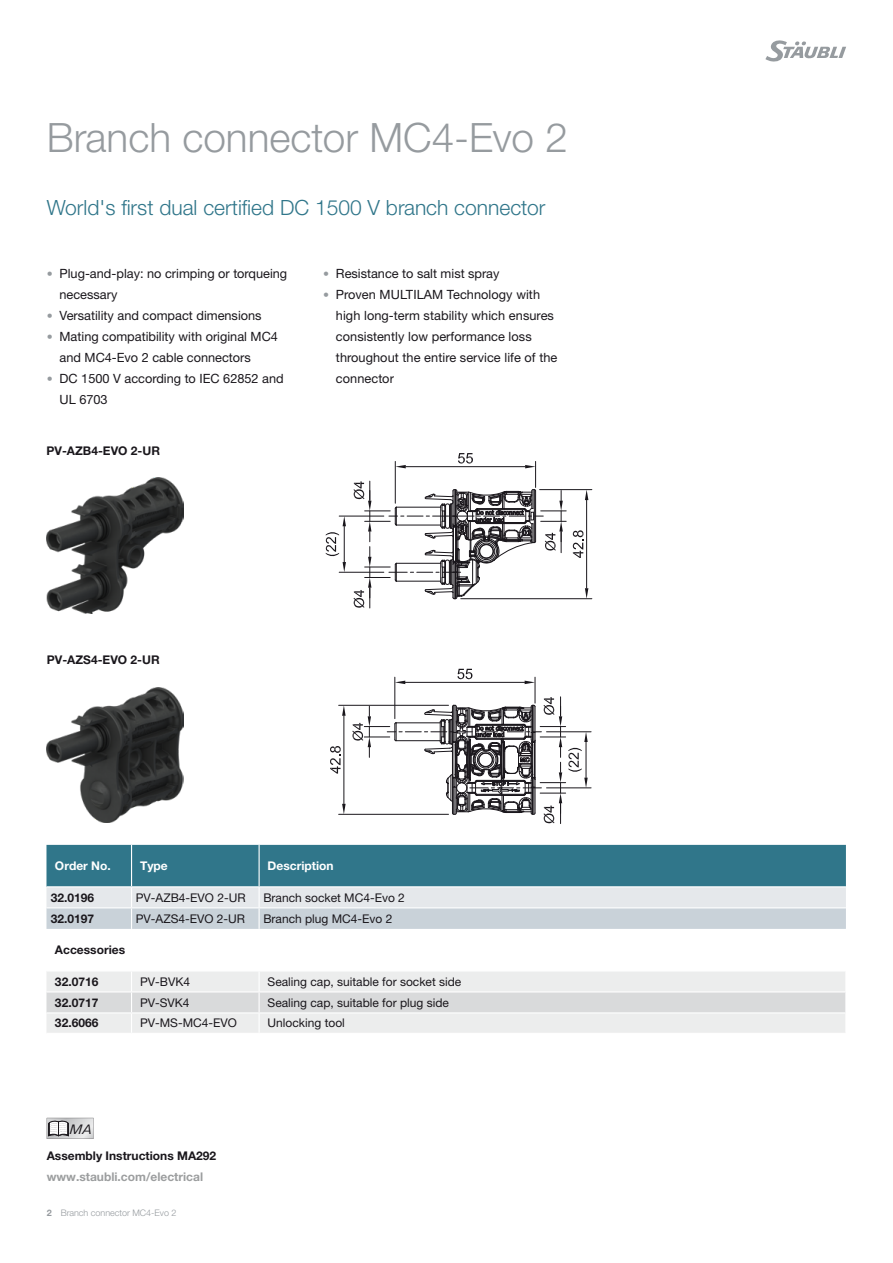
<style>
.page{position:relative;width:893px;height:1263px;background:#fff}
.page>*{position:absolute;margin:0;border:0;box-sizing:border-box;transform-origin:0 0}
.Headline_Inside_DE{font:300 40.5px "Helvetica Neue LTW1 G";color:#969b9f}
.Subheadline_Inside_E{font:300 21px "Helvetica Neue LTW1 G";color:#30768a}
.t1{font:italic 13.2px "Linotype Univers 431";color:#1a171c}
.t2{font:12.75px/21px "Helvetica Neue LTW1 G";color:#1a171c}
.Table_Body_neutral{font:12px "Helvetica Neue LTW1 G";color:#1a171c}
.Assembly_instruction{font:700 12px/21px "Helvetica Neue LTW1 G";color:#9c9e9f}
.Order-No_neutral{font:700 12px "Helvetica Neue LTW1 G";color:#1a171c}
.Caption_Inside_neutr{font:700 12px "Helvetica Neue LTW1 G";color:#1a171c}
.Table_Header_blue_ne{font:700 12px "Helvetica Neue LTW1 G";color:#fff}
.Table_Header_blue_ne-2{font:700 12px "Helvetica Neue LTW1 G";color:#1a171c}
.t3{font:300 9px "Helvetica Neue LTW1 G";color:#969b9f}
.s1{font-weight:300;font-size:12px;color:#969b9f}
.s2{color:#1a171c}
.s3{font-weight:700}
</style>
<div class="page">
<svg style="left:765px;top:40px;width:81px;height:22px"></svg>
<img style="left:46px;top:477px;width:137px;height:137px">
<img style="left:46px;top:688px;width:137px;height:134px">
<hr style="left:461px;top:598px;width:131px;height:1px;background:#1a171c">
<hr style="left:540px;top:489px;width:52px;height:1px;background:#1a171c">
<hr style="left:586px;top:500px;width:1px;height:88px;background:#1a171c">
<svg style="left:585px;top:588px;width:3px;height:11px"></svg>
<svg style="left:585px;top:490px;width:3px;height:10px"></svg>
<svg style="left:573px;top:530px;width:11px;height:28px"></svg>
<hr style="left:339px;top:572px;width:45px;height:1px;background:#1a171c">
<hr style="left:339px;top:516px;width:45px;height:1px;background:#1a171c">
<svg style="left:326px;top:516px;width:20px;height:56px"></svg>
<svg style="left:353px;top:453px;width:213px;height:155px"></svg>
<hr style="left:339px;top:814px;width:109px;height:1px;background:#1a171c">
<hr style="left:339px;top:705px;width:109px;height:1px;background:#1a171c">
<hr style="left:344px;top:716px;width:1px;height:88px;background:#1a171c">
<svg style="left:342px;top:804px;width:4px;height:10px"></svg>
<svg style="left:342px;top:705px;width:4px;height:11px"></svg>
<svg style="left:330px;top:746px;width:11px;height:28px"></svg>
<hr style="left:546px;top:788px;width:45px;height:1px;background:#1a171c">
<hr style="left:546px;top:731px;width:45px;height:1px;background:#1a171c">
<svg style="left:352px;top:669px;width:236px;height:155px"></svg>
<svg style="left:46px;top:845px;width:800px;height:84px;background:#86abb7"></svg>
<hr style="left:46px;top:886px;width:86px;height:1px;background:#fff">
<hr style="left:132px;top:886px;width:127px;height:1px;background:#fff">
<hr style="left:259px;top:886px;width:587px;height:1px;background:#fff">
<svg style="left:46px;top:972px;width:800px;height:61px;background:#e6e7e7"></svg>
<svg style="left:47px;top:1118px;width:47px;height:21px"></svg>
<p class="Headline_Inside_DE" style="left:47px;top:113px;width:523px">Branch connector MC4-Evo 2</p>
<p class="Subheadline_Inside_E" style="left:47px;top:194px;width:500px">World's first dual certified DC 1500 V branch connector</p>
<p class="t2" style="left:60px;top:263px;width:229px;text-indent:-13px"><span class="s1">•</span> Plug-and-play: no crimping or torqueing necessary</p>
<p class="t2" style="left:47px;top:305px;width:216px"><span class="s1">•</span> Versatility and compact dimensions</p>
<p class="t2" style="left:60px;top:326px;width:220px;text-indent:-13px"><span class="s1">•</span> Mating compatibility with original MC4 and MC4-Evo 2 cable connectors</p>
<p class="t2" style="left:60px;top:368px;width:226px;text-indent:-13px"><span class="s1">•</span> DC 1500 V according to IEC 62852 and<br>UL 6703</p>
<p class="Caption_Inside_neutr" style="left:46px;top:443px;width:115px">PV-AZB4-EVO 2-UR</p>
<p class="t2" style="left:323px;top:263px;width:178px"><span class="s1">•</span> Resistance to salt mist spray</p>
<p class="t2" style="left:336px;top:284px;width:223px;text-indent:-13px"><span class="s1">•</span> Proven MULTILAM Technology with high long-term stability which ensures consistently low performance loss throughout the entire service life of the connector</p>
<p class="Caption_Inside_neutr" style="left:47px;top:653px;width:114px">PV-AZS4-EVO 2-UR</p>
<p class="Table_Header_blue_ne" style="left:55px;top:858px;width:57px">Order No.</p>
<p class="Table_Header_blue_ne" style="left:140px;top:858px;width:29px">Type</p>
<p class="Table_Header_blue_ne" style="left:268px;top:858px;width:67px">Description</p>
<p class="Order-No_neutral" style="left:51px;top:890px;width:45px">32.0196</p>
<p class="Table_Body_neutral" style="left:136px;top:890px;width:111px">PV-AZB4-EVO 2-UR</p>
<p class="Table_Body_neutral" style="left:263px;top:890px;width:143px">Branch socket MC4-Evo 2</p>
<p class="Order-No_neutral" style="left:51px;top:911px;width:45px">32.0197</p>
<p class="Table_Body_neutral" style="left:136px;top:911px;width:111px">PV-AZS4-EVO 2-UR</p>
<p class="Table_Body_neutral" style="left:263px;top:911px;width:131px">Branch plug MC4-Evo 2</p>
<p class="Table_Header_blue_ne-2" style="left:55px;top:942px;width:72px">Accessories</p>
<p class="Order-No_neutral" style="left:55px;top:974px;width:45px">32.0716</p>
<p class="Table_Body_neutral" style="left:140px;top:974px;width:52px">PV-BVK4</p>
<p class="Table_Body_neutral" style="left:268px;top:974px;width:195px">Sealing cap, suitable for socket side</p>
<p class="Order-No_neutral" style="left:55px;top:995px;width:45px">32.0717</p>
<p class="Table_Body_neutral" style="left:140px;top:995px;width:51px">PV-SVK4</p>
<p class="Table_Body_neutral" style="left:268px;top:995px;width:183px">Sealing cap, suitable for plug side</p>
<p class="Order-No_neutral" style="left:55px;top:1016px;width:45px">32.6066</p>
<p class="Table_Body_neutral" style="left:140px;top:1016px;width:98px">PV-MS-MC4-EVO</p>
<p class="Table_Body_neutral" style="left:268px;top:1016px;width:79px">Unlocking tool</p>
<p class="t1" style="left:70px;top:1122px;width:24px">MA</p>
<p class="Assembly_instruction" style="left:47px;top:1145px;width:171px"><span class="s2">Assembly Instructions MA292 </span>www.staubli.com/electrical</p>
<p class="t3" style="left:47px;top:1207px;width:131px"><span class="s3">2</span> Branch connector MC4-Evo 2</p>
</div>
